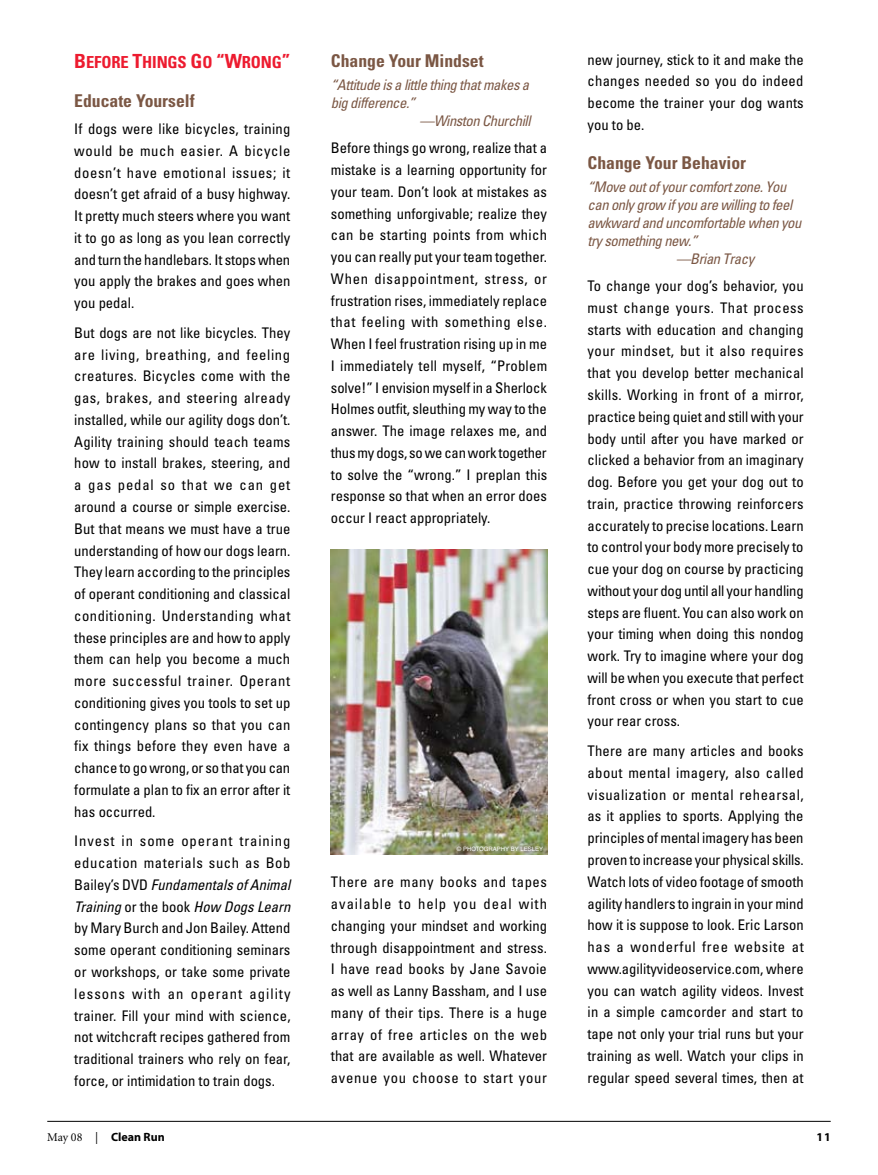
<style>
.page{position:relative;width:878px;height:1175px;background:#fff}
.page>*{position:absolute;margin:0;border:0;box-sizing:border-box;transform-origin:0 0}
.t1{font:700 condensed 17.7px "Univers LT Std";color:#7b5744}
.t2{font:16.65px "Univers LT Std Bold Cn SC850";letter-spacing:-.01em;color:#ed1b2f}
.t3{font:condensed 14.7px/21.8px "Univers LT Std";color:#000;text-align:justify}
.t4{font:italic condensed 14.7px "Univers LT Std";letter-spacing:-.03em;color:#7b5744}
.t5{font:700 12px "Myriad";color:#000}
.t6{font:6px "Helvetica";color:#fff}
.s1{font-size:19.5px}
.s2{font-style:italic}
.s3{font-family:"Minion";font-weight:400}
.s4{font-family:"Minion Pro";font-weight:400}
</style>
<div class="page">
<hr style="left:47px;top:1120px;width:783px;height:1px;background:#000">
<img style="left:331px;top:550px;width:216px;height:304px">
<p class="t2" style="left:74px;top:52px;width:218px"><span class="s1">B</span>EFORE <span class="s1">T</span>HINGS <span class="s1">G</span>O <span class="s1">“W</span>RONG<span class="s1">”</span></p>
<p class="t1" style="left:74px;top:90px;width:122px">Educate Yourself</p>
<p class="t3" style="left:74px;top:118px;width:218px">If dogs were like bicycles, training would be much easier. A bicycle doesn’t have emotional issues; it doesn’t get afraid of a busy highway.<br>It pretty much steers where you want it to go as long as you lean correctly and turn the handlebars. It stops when you apply the brakes and goes when you pedal.</p>
<p class="t3" style="left:74px;top:321px;width:218px">But dogs are not like bicycles. They are living, breathing, and feeling creatures. Bicycles come with the gas, brakes, and steering already installed, while our agility dogs don’t.<br>Agility training should teach teams how to install brakes, steering, and a gas pedal so that we can get around a course or simple exercise.<br>But that means we must have a true understanding of how our dogs learn.<br>They learn according to the principles of operant conditioning and classical conditioning. Understanding what these principles are and how to apply them can help you become a much more successful trainer. Operant conditioning gives you tools to set up contingency plans so that you can fix things before they even have a chance to go wrong, or so that you can formulate a plan to fix an error after it has occurred.</p>
<p class="t3" style="left:74px;top:830px;width:218px">Invest in some operant training education materials such as Bob Bailey’s DVD <span class="s2">Fundamentals of Animal Training</span> or the book <span class="s2">How Dogs Learn </span>by Mary Burch and Jon Bailey. Attend some operant conditioning seminars or workshops, or take some private lessons with an operant agility trainer. Fill your mind with science, not witchcraft recipes gathered from traditional trainers who rely on fear, force, or intimidation to train dogs.</p>
<p class="t1" style="left:331px;top:50px;width:154px">Change Your Mindset</p>
<p class="t4" style="left:331px;top:76px;width:200px">“Attitude is a little thing that makes a</p>
<p class="t4" style="left:331px;top:94px;width:86px">big difference.”</p>
<p class="t4" style="left:419px;top:112px;width:113px">—Winston Churchill</p>
<p class="t3" style="left:331px;top:137px;width:218px">Before things go wrong, realize that a mistake is a learning opportunity for your team. Don’t look at mistakes as something unforgivable; realize they can be starting points from which you can really put your team together.<br>When disappointment, stress, or frustration rises, immediately replace that feeling with something else.<br>When I feel frustration rising up in me I immediately tell myself, “Problem solve!” I envision myself in a Sherlock Holmes outfit, sleuthing my way to the answer. The image relaxes me, and thus my dogs, so we can work together to solve the “wrong.” I preplan this response so that when an error does occur I react appropriately.</p>
<p class="t6" style="left:457px;top:845px;width:88px">© PHOTOGRAPHY BY LESLEY</p>
<p class="t3" style="left:331px;top:871px;width:218px">There are many books and tapes available to help you deal with changing your mindset and working through disappointment and stress.<br>I have read books by Jane Savoie as well as Lanny Bassham, and I use many of their tips. There is a huge array of free articles on the web that are available as well. Whatever avenue you choose to start your</p>
<p class="t3" style="left:587px;top:48px;width:218px">new journey, stick to it and make the changes needed so you do indeed become the trainer your dog wants you to be.</p>
<p class="t1" style="left:587px;top:151px;width:160px">Change Your Behavior</p>
<p class="t4" style="left:587px;top:177px;width:200px">“Move out of your comfort zone. You</p>
<p class="t4" style="left:587px;top:195px;width:206px">can only grow if you are willing to feel</p>
<p class="t4" style="left:587px;top:213px;width:215px">awkward and uncomfortable when you</p>
<p class="t4" style="left:587px;top:231px;width:111px">try something new.”</p>
<p class="t4" style="left:676px;top:249px;width:80px">—Brian Tracy</p>
<p class="t3" style="left:587px;top:275px;width:218px">To change your dog’s behavior, you must change yours. That process starts with education and changing your mindset, but it also requires that you develop better mechanical skills. Working in front of a mirror, practice being quiet and still with your body until after you have marked or clicked a behavior from an imaginary dog. Before you get your dog out to train, practice throwing reinforcers accurately to precise locations. Learn to control your body more precisely to cue your dog on course by practicing without your dog until all your handling steps are fluent. You can also work on your timing when doing this nondog work. Try to imagine where your dog will be when you execute that perfect front cross or when you start to cue your rear cross.</p>
<p class="t3" style="left:587px;top:740px;width:218px">There are many articles and books about mental imagery, also called visualization or mental rehearsal, as it applies to sports. Applying the principles of mental imagery has been proven to increase your physical skills.<br>Watch lots of video footage of smooth agility handlers to ingrain in your mind how it is suppose to look. Eric Larson has a wonderful free website at www.agilityvideoservice.com, where you can watch agility videos. Invest in a simple camcorder and start to tape not only your trial runs but your training as well. Watch your clips in regular speed several times, then at</p>
<p class="t5" style="left:47px;top:1131px;width:119px"><span class="s3">May 08</span> <span class="s4">|</span> Clean Run</p>
<p class="t5" style="left:816px;top:1131px;width:16px">11</p>
</div>
